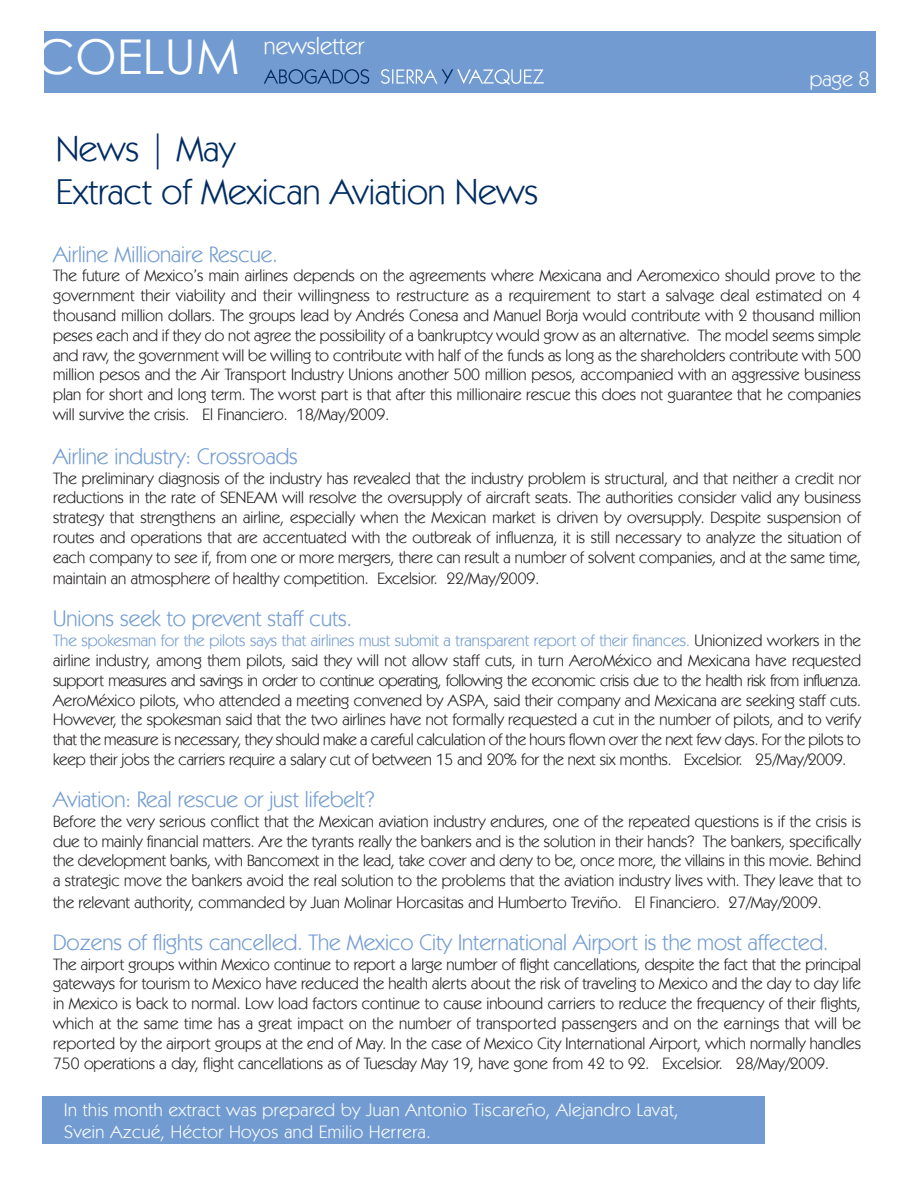
<style>
.page{position:relative;width:918px;height:1188px;background:#fff}
.page>*{position:absolute;margin:0;border:0;box-sizing:border-box;transform-origin:0 0}
.t1{font:48px "Century Gothic";color:#fff}
.t2{font:36px/43.2px "Kabel IT Cby BT";color:#002c62}
.t3{font:24px "Kabel IT Cby BT";color:#fff}
.t4{font:22.5px "Kabel IT Cby BT";color:#729cd1}
.t5{font:21px "Kabel IT Cby BT";color:#fff}
.t6{font:18px/21.6px "Kabel IT Cby BT";letter-spacing:.03em;color:#fff}
.t7{font:16.5px/19.8px "Kabel IT Cby BT";color:#231f20;text-align:justify}
.s1{color:#729cd1}
</style>
<div class="page">
<div style="left:43px;top:1096px;width:722px;height:48px;background:#729cd1"></div>
<div style="left:45px;top:32px;width:831px;height:61px;background:#729cd1"></div>
<svg style="left:264px;top:69px;width:105px;height:15px"></svg>
<svg style="left:381px;top:69px;width:163px;height:16px"></svg>
<h1 class="t1" style="left:36px;top:24px;width:206px">COELUM</h1>
<h3 class="t3" style="left:264px;top:31px;width:102px">newsletter</h3>
<h2 class="t2" style="left:56px;top:126px;width:484px">News | May<br>Extract of Mexican Aviation News</h2>
<p class="t5" style="left:810px;top:66px;width:61px">page 8</p>
<h3 class="t4" style="left:53px;top:240px;width:226px">Airline Millionaire Rescue.</h3>
<p class="t7" style="left:53px;top:265px;width:809px">The future of Mexico’s main airlines depends on the agreements where Mexicana and Aeromexico should prove to the government their viability and their willingness to restructure as a requirement to start a salvage deal estimated on 4 thousand million dollars. The groups lead by Andrés Conesa and Manuel Borja would contribute with 2 thousand million peses each and if they do not agree the possibility of a bankruptcy would grow as an alternative. The model seems simple and raw, the government will be willing to contribute with half of the funds as long as the shareholders contribute with 500 million pesos and the Air Transport Industry Unions another 500 million pesos, accompanied with an aggressive business plan for short and long term. The worst part is that after this millionaire rescue this does not guarantee that he companies will survive the crisis. El Financiero. 18/May/2009.</p>
<h3 class="t4" style="left:53px;top:442px;width:246px">Airline industry: Crossroads</h3>
<p class="t7" style="left:53px;top:468px;width:809px">The preliminary diagnosis of the industry has revealed that the industry problem is structural, and that neither a credit nor reductions in the rate of SENEAM will resolve the oversupply of aircraft seats. The authorities consider valid any business strategy that strengthens an airline, especially when the Mexican market is driven by oversupply. Despite suspension of routes and operations that are accentuated with the outbreak of influenza, it is still necessary to analyze the situation of each company to see if, from one or more mergers, there can result a number of solvent companies, and at the same time,</p>
<p class="t7" style="left:53px;top:568px;width:488px">maintain an atmosphere of healthy competition. Excelsior. 22/May/2009.</p>
<h3 class="t4" style="left:53px;top:605px;width:300px">Unions seek to prevent staff cuts.</h3>
<p class="t7" style="left:53px;top:630px;width:809px"><span class="s1">The spokesman for the pilots says that airlines must submit a transparent report of their finances.</span> Unionized workers in the airline industry, among them pilots, said they will not allow staff cuts, in turn AeroMéxico and Mexicana have requested support measures and savings in order to continue operating, following the economic crisis due to the health risk from influenza.<br>AeroMéxico pilots, who attended a meeting convened by ASPA, said their company and Mexicana are seeking staff cuts.<br>However, the spokesman said that the two airlines have not formally requested a cut in the number of pilots, and to verify that the measure is necessary, they should make a careful calculation of the hours flown over the next few days. For the pilots to keep their jobs the carriers require a salary cut of between 15 and 20% for the next six months. Excelsior. 25/May/2009.</p>
<h3 class="t4" style="left:53px;top:785px;width:323px">Aviation: Real rescue or just lifebelt?</h3>
<p class="t7" style="left:53px;top:811px;width:809px">Before the very serious conflict that the Mexican aviation industry endures, one of the repeated questions is if the crisis is due to mainly financial matters. Are the tyrants really the bankers and is the solution in their hands? The bankers, specifically the development banks, with Bancomext in the lead, take cover and deny to be, once more, the villains in this movie. Behind a strategic move the bankers avoid the real solution to the problems that the aviation industry lives with. They leave that to</p>
<p class="t7" style="left:53px;top:892px;width:770px">the relevant authority, commanded by Juan Molinar Horcasitas and Humberto Treviño. El Financiero. 27/May/2009.</p>
<h3 class="t4" style="left:53px;top:928px;width:777px">Dozens of flights cancelled. The Mexico City International Airport is the most affected.</h3>
<p class="t7" style="left:53px;top:954px;width:809px">The airport groups within Mexico continue to report a large number of flight cancellations, despite the fact that the principal gateways for tourism to Mexico have reduced the health alerts about the risk of traveling to Mexico and the day to day life in Mexico is back to normal. Low load factors continue to cause inbound carriers to reduce the frequency of their flights, which at the same time has a great impact on the number of transported passengers and on the earnings that will be reported by the airport groups at the end of May. In the case of Mexico City International Airport, which normally handles 750 operations a day, flight cancellations as of Tuesday May 19, have gone from 42 to 92. Excelsior. 28/May/2009.</p>
<p class="t6" style="left:64px;top:1099px;width:616px">In this month extract was prepared by Juan Antonio Tiscareño, Alejandro Lavat,<br>Svein Azcué, Héctor Hoyos and Emilio Herrera.</p>
</div>
